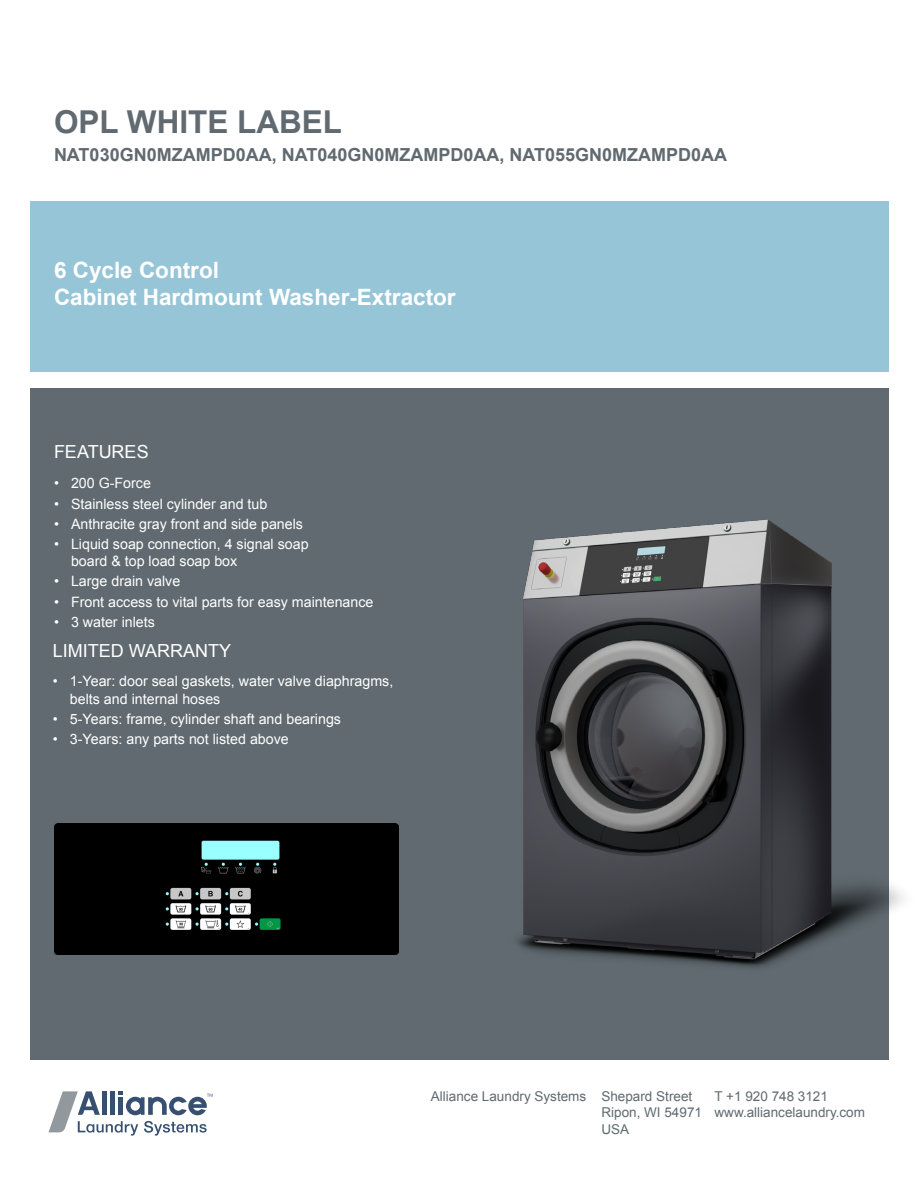
<style>
.page{position:relative;width:918px;height:1188px;background:#fff}
.page>*{position:absolute;margin:0;border:0;box-sizing:border-box;transform-origin:0 0}
.t1{font:700 31.5px "Arial";color:#606a70}
.t2{font:700 22.5px/27px "Arial";color:#fff}
.t3{font:700 18px "Arial";color:#606a70}
.t4{font:18px "Arial";color:#fff}
.t5{font:14.25px/17.1px "Arial";color:#fff}
.t6{font:13.5px/16.2px "Arial";color:#606a70}
</style>
<div class="page">
<svg style="left:48px;top:1091px;width:165px;height:45px"></svg>
<div style="left:30px;top:201px;width:858px;height:170px;background:#96c5d7"></div>
<div style="left:30px;top:388px;width:858px;height:672px;background:#606a70"></div>
<img style="left:54px;top:824px;width:345px;height:131px">
<img style="left:517px;top:486px;width:387px;height:551px">
<h1 class="t1" style="left:54px;top:102px;width:290px">OPL WHITE LABEL</h1>
<p class="t3" style="left:54px;top:142px;width:675px">NAT030GN0MZAMPD0AA, NAT040GN0MZAMPD0AA, NAT055GN0MZAMPD0AA</p>
<h2 class="t2" style="left:54px;top:258px;width:403px">6 Cycle Control<br>Cabinet Hardmount Washer-Extractor</h2>
<p class="t4" style="left:54px;top:440px;width:96px">FEATURES</p>
<p class="t5" style="left:54px;top:475px;width:98px">• 200 G-Force</p>
<p class="t5" style="left:54px;top:495px;width:215px">• Stainless steel cylinder and tub</p>
<p class="t5" style="left:54px;top:515px;width:251px">• Anthracite gray front and side panels</p>
<p class="t5" style="left:71px;top:536px;width:239px;text-indent:-17px">• Liquid soap connection, 4 signal soap board &amp; top load soap box</p>
<p class="t5" style="left:54px;top:573px;width:128px">• Large drain valve</p>
<p class="t5" style="left:54px;top:593px;width:321px">• Front access to vital parts for easy maintenance</p>
<p class="t5" style="left:54px;top:614px;width:102px">• 3 water inlets</p>
<p class="t4" style="left:53px;top:638px;width:180px">LIMITED WARRANTY</p>
<p class="t5" style="left:70px;top:673px;width:325px;text-indent:-17px">• 1-Year: door seal gaskets, water valve diaphragms, belts and internal hoses</p>
<p class="t5" style="left:53px;top:710px;width:290px">• 5-Years: frame, cylinder shaft and bearings</p>
<p class="t5" style="left:53px;top:731px;width:237px">• 3-Years: any parts not listed above</p>
<p class="t6" style="left:601px;top:1089px;width:102px;text-indent:-171px">Alliance Laundry Systems Shepard Street<br>Ripon, WI 54971<br>USA</p>
<p class="t6" style="left:715px;top:1089px;width:152px">T +1 920 748 3121 www.alliancelaundry.com</p>
</div>
